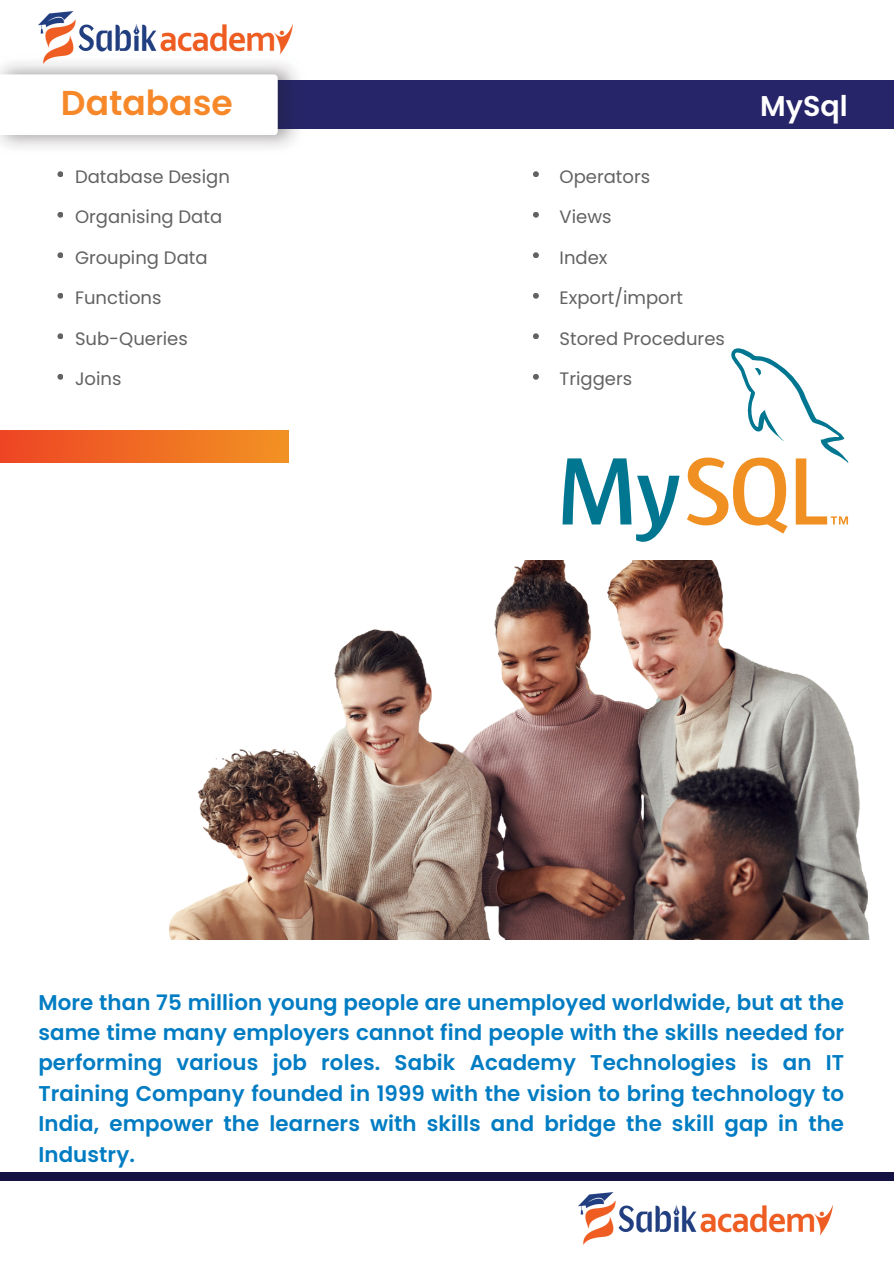
<style>
.page{position:relative;width:894px;height:1264px;background:#fff}
.page>*{position:absolute;margin:0;border:0;box-sizing:border-box;transform-origin:0 0}
.t1{font:600 34.5px "Poppins";color:#f68829}
.t2{font:600 28.5px "Poppins";color:#fff}
.t3{font:600 21.3px/30.5px "Poppins";letter-spacing:.005em;color:#007cc3;text-align:justify}
.t4{font:18px "Poppins";color:#616261}
</style>
<div class="page">
<div style="left:0;top:81px;width:893px;height:48px;background:#262569"></div>
<img style="left:0;top:62px;width:308px;height:86px">
<img style="left:277px;top:81px;width:30px;height:48px">
<div style="left:0;top:74px;width:277px;height:61px;background:#fff"></div>
<svg style="left:57px;top:171px;width:6px;height:6px"></svg>
<svg style="left:57px;top:212px;width:6px;height:6px"></svg>
<svg style="left:57px;top:252px;width:6px;height:6px"></svg>
<svg style="left:57px;top:293px;width:6px;height:6px"></svg>
<svg style="left:57px;top:333px;width:6px;height:6px"></svg>
<svg style="left:57px;top:374px;width:6px;height:6px"></svg>
<svg style="left:533px;top:171px;width:5px;height:6px"></svg>
<svg style="left:533px;top:212px;width:5px;height:6px"></svg>
<svg style="left:533px;top:252px;width:5px;height:6px"></svg>
<svg style="left:533px;top:293px;width:5px;height:6px"></svg>
<svg style="left:533px;top:333px;width:5px;height:6px"></svg>
<svg style="left:533px;top:374px;width:5px;height:6px"></svg>
<div style="left:0;top:1171px;width:893px;height:7px;background:#141242"></div>
<hr style="left:0;top:1177px;width:893px;height:4px;background:#141242">
<img style="left:169px;top:560px;width:701px;height:379px">
<div style="left:0;top:430px;width:288px;height:32px;background:linear-gradient(to right,#ee4524,#f29223)"></div>
<svg style="left:562px;top:458px;width:117px;height:84px"></svg>
<svg style="left:687px;top:348px;width:161px;height:185px"></svg>
<img style="left:38px;top:11px;width:255px;height:52px">
<img style="left:578px;top:1192px;width:254px;height:52px">
<p class="t1" style="left:61px;top:78px;width:173px">Database</p>
<h2 class="t2" style="left:759px;top:86px;width:89px">MySql</h2>
<p class="t4" style="left:75px;top:164px;width:156px">Database Design</p>
<p class="t4" style="left:75px;top:204px;width:149px">Organising Data</p>
<p class="t4" style="left:75px;top:245px;width:134px">Grouping Data</p>
<p class="t4" style="left:75px;top:285px;width:88px">Functions</p>
<p class="t4" style="left:75px;top:326px;width:114px">Sub-Queries</p>
<p class="t4" style="left:75px;top:366px;width:48px">Joins</p>
<p class="t4" style="left:559px;top:164px;width:92px">Operators</p>
<p class="t4" style="left:559px;top:204px;width:53px">Views</p>
<p class="t4" style="left:559px;top:245px;width:49px">Index</p>
<p class="t4" style="left:559px;top:285px;width:125px">Export/import</p>
<p class="t4" style="left:559px;top:326px;width:167px">Stored Procedures</p>
<p class="t4" style="left:559px;top:366px;width:74px">Triggers</p>
<p class="t3" style="left:38px;top:986px;width:807px">More than 75 million young people are unemployed worldwide, but at the same time many employers cannot find people with the skills needed for performing various job roles. Sabik Academy Technologies is an IT Training Company founded in 1999 with the vision to bring technology to India, empower the learners with skills and bridge the skill gap in the Industry.</p>
</div>
